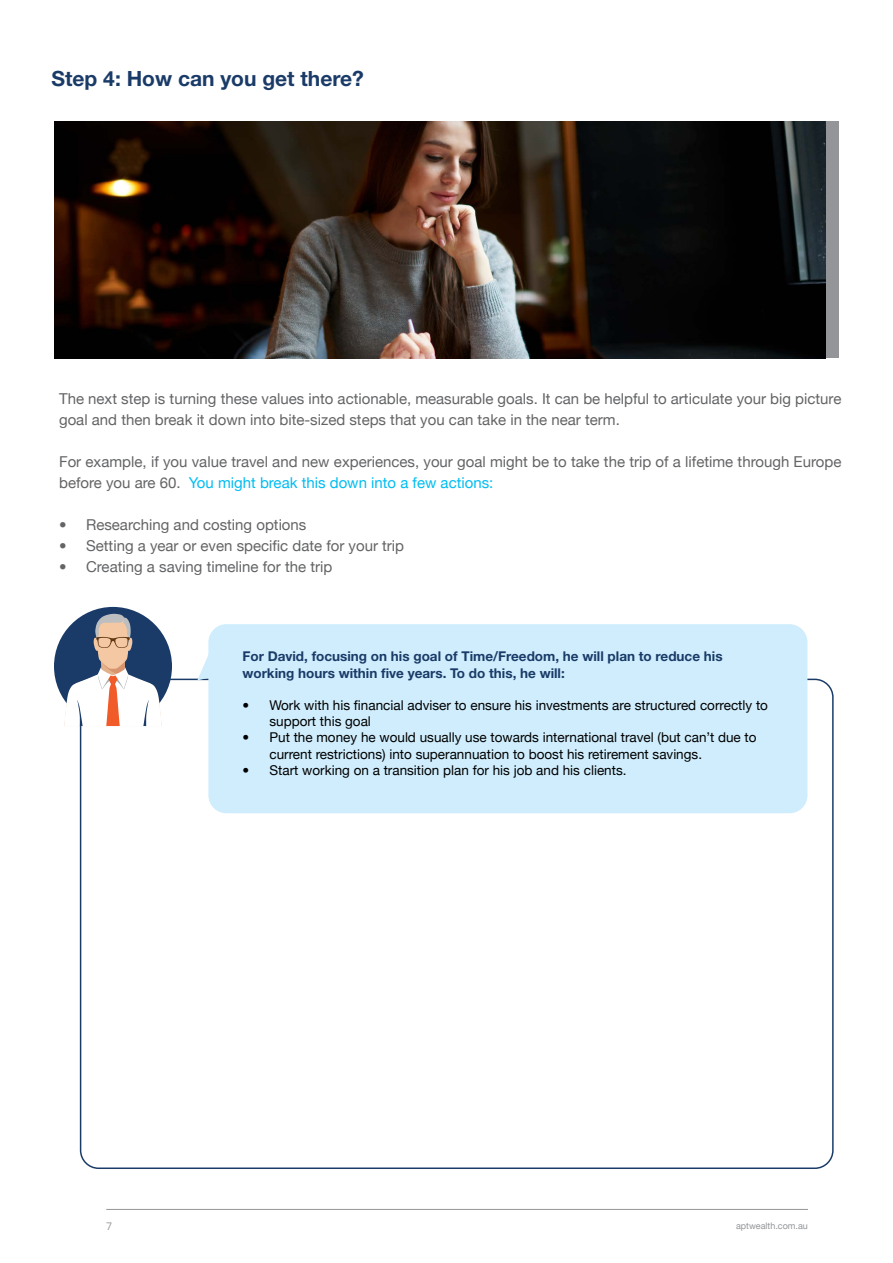
<style>
.page{position:relative;width:893px;height:1263px;background:#fff}
.page>*{position:absolute;margin:0;border:0;box-sizing:border-box;transform-origin:0 0}
.t1{font:700 21px "Helvetica Neue";color:#1a3b68}
.t2{font:15px/21px "Helvetica Neue";color:#636466}
.t3{font:13.5px/16.2px "Helvetica Neue";color:#000}
.t4{font:700 13.5px/16.2px "Helvetica Neue";color:#1a3b68}
.t5{font:10.5px "Open Sans";color:#939598}
.t6{font:9px "Helvetica Neue";color:#939598}
.s1{color:#00bdf2}
</style>
<div class="page">
<hr style="left:106px;top:1209px;width:702px;height:1px;background:#939598">
<div style="left:208px;top:624px;width:599px;height:189px;background:#cfedfc;border-radius:18px"></div>
<svg style="left:197px;top:638px;width:12px;height:42px"></svg>
<div style="left:54px;top:607px;width:118px;height:119px;background:#1a3b68;border-radius:50%"></div>
<svg style="left:64px;top:614px;width:98px;height:112px"></svg>
<img style="left:55px;top:122px;width:771px;height:236px">
<h1 class="t1" style="left:52px;top:65px;width:314px">Step 4: How can you get there?</h1>
<p class="t2" style="left:59px;top:388px;width:784px">The next step is turning these values into actionable, measurable goals. It can be helpful to articulate your big picture goal and then break it down into bite-sized steps that you can take in the near term.</p>
<p class="t2" style="left:59px;top:451px;width:784px">For example, if you value travel and new experiences, your goal might be to take the trip of a lifetime through Europe before you are 60. <span class="s1">You might break this down into a few actions:</span></p>
<p class="t2" style="left:59px;top:514px;width:249px">• Researching and costing options</p>
<p class="t2" style="left:59px;top:535px;width:347px">• Setting a year or even specific date for your trip</p>
<p class="t2" style="left:59px;top:556px;width:275px">• Creating a saving timeline for the trip</p>
<p class="t4" style="left:242px;top:648px;width:482px">For David, focusing on his goal of Time/Freedom, he will plan to reduce his working hours within five years. To do this, he will:</p>
<p class="t3" style="left:269px;top:697px;width:500px;text-indent:-27px">• Work with his financial adviser to ensure his investments are structured correctly to support this goal</p>
<p class="t3" style="left:269px;top:729px;width:489px;text-indent:-27px">• Put the money he would usually use towards international travel (but can’t due to current restrictions) into superannuation to boost his retirement savings.</p>
<p class="t3" style="left:242px;top:762px;width:386px">• Start working on a transition plan for his job and his clients.</p>
<p class="t5" style="left:106px;top:1219px;width:8px">7</p>
<p class="t6" style="left:736px;top:1220px;width:73px">aptwealth.com.au</p>
</div>
